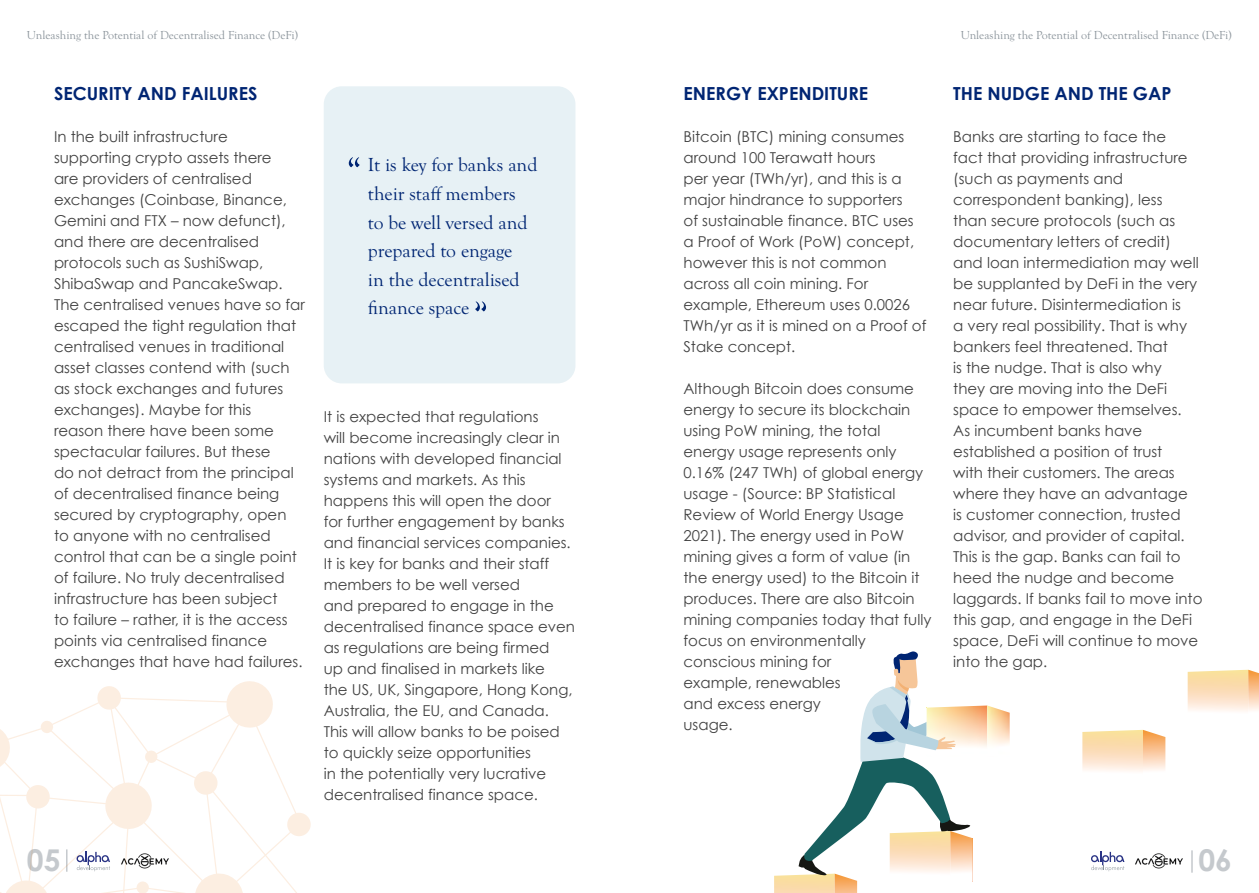
<style>
.page{position:relative;width:1259px;height:893px;background:#fff}
.page>*{position:absolute;margin:0;border:0;box-sizing:border-box;transform-origin:0 0}
.t1{font:700 30px "Century Gothic";color:#c5c9cd}
.t2{font:19.5px/28.5px "Goudy Old Sty";color:#002573}
.t3{font:700 18px "Century Gothic";color:#002573}
.t4{font:15px/21px "Century Gothic";color:#424242}
.t5{font:12px "Goudy Old Sty";color:#8b949b}
</style>
<div class="page">
<svg style="left:1191px;top:850px;width:1px;height:23px"></svg>
<img style="left:1135px;top:853px;width:48px;height:16px">
<svg style="left:1091px;top:852px;width:33px;height:19px"></svg>
<div style="left:324px;top:86px;width:251px;height:297px;background:#e7f1f5;border-radius:18px"></div>
<svg style="left:475px;top:301px;width:11px;height:10px"></svg>
<svg style="left:349px;top:157px;width:10px;height:10px"></svg>
<img style="left:774px;top:875px;width:24px;height:18px">
<img style="left:1082px;top:730px;width:61px;height:42px">
<svg style="left:1143px;top:730px;width:22px;height:41px"></svg>
<img style="left:1187px;top:670px;width:61px;height:42px">
<svg style="left:1248px;top:670px;width:11px;height:41px"></svg>
<svg style="left:798px;top:651px;width:211px;height:242px"></svg>
<svg style="left:274px;top:764px;width:37px;height:129px"></svg>
<svg style="left:0;top:681px;width:274px;height:212px"></svg>
<p class="t5" style="left:27px;top:29px;width:273px">Unleashing the Potential of Decentralised Finance (DeFi)</p>
<p class="t5" style="left:960px;top:29px;width:273px">Unleashing the Potential of Decentralised Finance (DeFi)</p>
<p class="t3" style="left:54px;top:82px;width:205px">SECURITY AND FAILURES</p>
<p class="t4" style="left:54px;top:126px;width:252px">In the built infrastructure supporting crypto assets there<br>are providers of centralised exchanges (Coinbase, Binance,<br>Gemini and FTX – now defunct), and there are decentralised protocols such as SushiSwap,<br>ShibaSwap and PancakeSwap.<br>The centralised venues have so far escaped the tight regulation that centralised venues in traditional asset classes contend with (such as stock exchanges and futures exchanges). Maybe for this<br>reason there have been some spectacular failures. But these<br>do not detract from the principal of decentralised finance being secured by cryptography, open to anyone with no centralised control that can be a single point of failure. No truly decentralised infrastructure has been subject<br>to failure – rather, it is the access points via centralised finance exchanges that have had failures.</p>
<h2 class="t2" style="left:368px;top:151px;width:171px">It is key for banks and their staff members<br>to be well versed and prepared to engage<br>in the decentralised finance space</h2>
<p class="t4" style="left:324px;top:406px;width:253px">It is expected that regulations<br>will become increasingly clear in nations with developed financial systems and markets. As this happens this will open the door<br>for further engagement by banks and financial services companies.<br>It is key for banks and their staff members to be well versed<br>and prepared to engage in the decentralised finance space even as regulations are being firmed<br>up and finalised in markets like<br>the US, UK, Singapore, Hong Kong,<br>Australia, the EU, and Canada.<br>This will allow banks to be poised to quickly seize opportunities<br>in the potentially very lucrative decentralised finance space.</p>
<p class="t3" style="left:683px;top:82px;width:186px">ENERGY EXPENDITURE</p>
<p class="t4" style="left:683px;top:126px;width:244px">Bitcoin (BTC) mining consumes around 100 Terawatt hours<br>per year (TWh/yr), and this is a major hindrance to supporters<br>of sustainable finance. BTC uses a Proof of Work (PoW) concept, however this is not common across all coin mining. For example, Ethereum uses 0.0026<br>TWh/yr as it is mined on a Proof of<br>Stake concept.</p>
<p class="t4" style="left:683px;top:378px;width:249px">Although Bitcoin does consume energy to secure its blockchain using PoW mining, the total energy usage represents only<br>0.16% (247 TWh) of global energy usage - (Source: BP Statistical<br>Review of World Energy Usage<br>2021). The energy used in PoW mining gives a form of value (in the energy used) to the Bitcoin it produces. There are also Bitcoin mining companies today that fully focus on environmentally conscious mining for<br>example, renewables<br>and excess energy<br>usage.</p>
<p class="t3" style="left:953px;top:82px;width:220px">THE NUDGE AND THE GAP</p>
<p class="t4" style="left:953px;top:126px;width:251px">Banks are starting to face the<br>fact that providing infrastructure (such as payments and correspondent banking), less<br>than secure protocols (such as documentary letters of credit) and loan intermediation may well be supplanted by DeFi in the very near future. Disintermediation is<br>a very real possibility. That is why bankers feel threatened. That<br>is the nudge. That is also why<br>they are moving into the DeFi space to empower themselves.<br>As incumbent banks have established a position of trust<br>with their customers. The areas where they have an advantage<br>is customer connection, trusted advisor, and provider of capital.<br>This is the gap. Banks can fail to heed the nudge and become laggards. If banks fail to move into this gap, and engage in the DeFi space, DeFi will continue to move into the gap.</p>
<h1 class="t1" style="left:27px;top:841px;width:35px">05</h1>
<h1 class="t1" style="left:1198px;top:841px;width:35px">06</h1>
</div>
